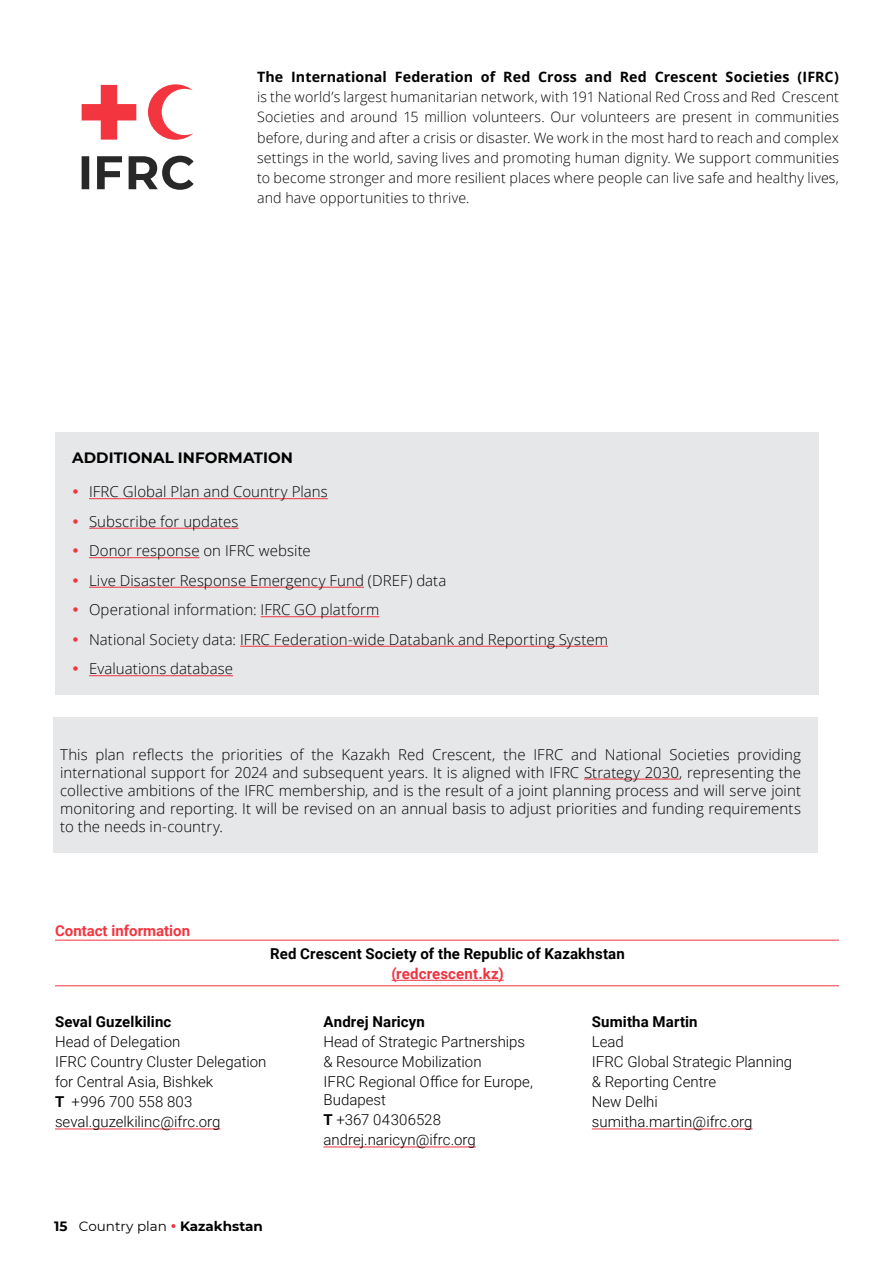
<style>
.page{position:relative;width:893px;height:1263px;background:#fff}
.page>*{position:absolute;margin:0;border:0;box-sizing:border-box;transform-origin:0 0}
.t1{font:300 15px/29.5px "Open Sans";letter-spacing:.005em;color:#000;text-align:justify}
.t2{font:300 15px/20.1px "Roboto";color:#000}
.t3{font:700 15px "Roboto";letter-spacing:.01em;color:#000}
.t4{font:700 15px "Montserrat";letter-spacing:.005em;color:#000}
.t5{font:700 15px "Roboto";color:#f33540}
.t6{font:700 15px "Roboto";letter-spacing:.01em;color:#ef3340}
.t7{font:300 14.25px/20.2px "Open Sans";letter-spacing:.01em;color:#000;text-align:justify}
.t8{font:700 14.25px "Open Sans";letter-spacing:.005em;color:#000}
.t9{font:700 13.5px "Montserrat";color:#000}
.s1{font-weight:700}
.s2{font-weight:400}
.s3{color:#f33540}
</style>
<div class="page">
<div style="left:53px;top:717px;width:765px;height:37px;background:#e6e7e8"></div>
<div style="left:53px;top:744px;width:765px;height:108px;background:#e6e7e8"></div>
<hr style="left:584px;top:779px;width:95px;height:1px;background:#ef3340">
<svg style="left:82px;top:85px;width:54px;height:55px"></svg>
<svg style="left:148px;top:84px;width:45px;height:56px"></svg>
<svg style="left:82px;top:156px;width:112px;height:34px"></svg>
<div style="left:55px;top:432px;width:763px;height:52px;background:#e6e7e8"></div>
<div style="left:55px;top:481px;width:763px;height:37px;background:#e6e7e8"></div>
<hr style="left:89px;top:498px;width:239px;height:1px;background:#ef3340">
<div style="left:55px;top:511px;width:763px;height:36px;background:#e6e7e8"></div>
<hr style="left:89px;top:528px;width:150px;height:1px;background:#ef3340">
<div style="left:55px;top:540px;width:763px;height:37px;background:#e6e7e8"></div>
<hr style="left:89px;top:557px;width:111px;height:1px;background:#ef3340">
<div style="left:55px;top:570px;width:763px;height:36px;background:#e6e7e8"></div>
<hr style="left:89px;top:587px;width:275px;height:1px;background:#ef3340">
<div style="left:55px;top:599px;width:763px;height:37px;background:#e6e7e8"></div>
<hr style="left:261px;top:616px;width:118px;height:1px;background:#ef3340">
<div style="left:55px;top:629px;width:763px;height:36px;background:#e6e7e8"></div>
<hr style="left:240px;top:646px;width:368px;height:1px;background:#ef3340">
<div style="left:55px;top:658px;width:763px;height:37px;background:#e6e7e8"></div>
<hr style="left:89px;top:675px;width:144px;height:1px;background:#ef3340">
<hr style="left:55px;top:940px;width:784px;height:1px;background:#f33540">
<hr style="left:55px;top:985px;width:784px;height:1px;background:#f33540">
<hr style="left:55px;top:1128px;width:166px;height:1px;background:#ef3340">
<hr style="left:323px;top:1146px;width:153px;height:1px;background:#ef3340">
<hr style="left:592px;top:1128px;width:161px;height:1px;background:#ef3340">
<hr style="left:391px;top:980px;width:113px;height:1px;background:#ef3340">
<p class="t8" style="left:257px;top:67px;width:583px">The International Federation of Red Cross and Red Crescent Societies (IFRC)</p>
<p class="t7" style="left:257px;top:86px;width:583px">is the world’s largest humanitarian network, with 191 National Red Cross and Red Crescent Societies and around 15 million volunteers. Our volunteers are present in communities before, during and after a crisis or disaster. We work in the most hard to reach and complex settings in the world, saving lives and promoting human dignity. We support communities to become stronger and more resilient places where people can live safe and healthy lives, and have opportunities to thrive.</p>
<p class="t4" style="left:72px;top:447px;width:222px">ADDITIONAL INFORMATION</p>
<p class="t1" style="left:89px;top:477px;width:520px;text-align:left">IFRC Global Plan and Country Plans<br>Subscribe for updates<br>Donor response on IFRC website<br>Live Disaster Response Emergency Fund (DREF) data<br>Operational information: IFRC GO platform<br>National Society data: IFRC Federation-wide Databank and Reporting System Evaluations database</p>
<p class="t1" style="left:60px;top:745px;width:742px;line-height:18px">This plan reflects the priorities of the Kazakh Red Crescent, the IFRC and National Societies providing international support for 2024 and subsequent years. It is aligned with IFRC Strategy 2030, representing the collective ambitions of the IFRC membership, and is the result of a joint planning process and will serve joint monitoring and reporting. It will be revised on an annual basis to adjust priorities and funding requirements to the needs in-country.</p>
<p class="t5" style="left:55px;top:920px;width:137px">Contact information</p>
<p class="t3" style="left:270px;top:943px;width:356px">Red Crescent Society of the Republic of Kazakhstan</p>
<p class="t6" style="left:391px;top:963px;width:114px">(redcrescent.kz)</p>
<p class="t3" style="left:55px;top:1011px;width:118px">Seval Guzelkilinc</p>
<p class="t2" style="left:55px;top:1031px;width:213px">Head of Delegation<br>IFRC Country Cluster Delegation for Central Asia, Bishkek<br><span class="s1">T</span> +996 700 558 803 seval.guzelkilinc@ifrc.org</p>
<p class="t9" style="left:54px;top:1217px;width:210px">15 <span class="s2">Country plan</span> <span class="s3">•</span> Kazakhstan</p>
<p class="t3" style="left:323px;top:1011px;width:103px">Andrej Naricyn</p>
<p class="t2" style="left:323px;top:1031px;width:211px">Head of Strategic Partnerships &amp; Resource Mobilization<br>IFRC Regional Office for Europe,</p>
<p class="t2" style="left:323px;top:1089px;width:154px">Budapest<br><span class="s1">T</span> +367 04306528 andrej.naricyn@ifrc.org</p>
<p class="t3" style="left:592px;top:1011px;width:107px">Sumitha Martin</p>
<p class="t2" style="left:592px;top:1031px;width:202px">Lead<br>IFRC Global Strategic Planning &amp; Reporting Centre<br>New Delhi sumitha.martin@ifrc.org</p>
</div>
